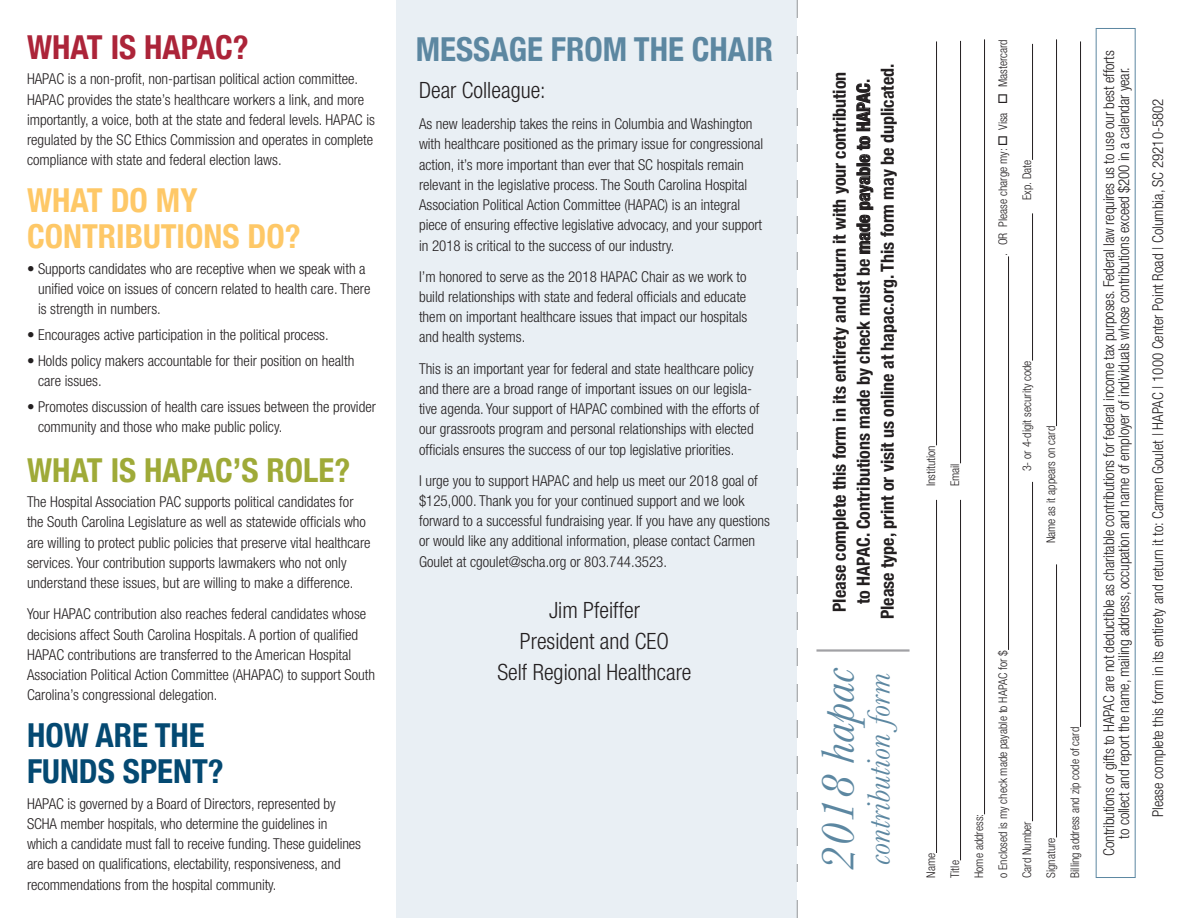
<style>
.page{position:relative;width:1188px;height:918px;background:#fff}
.page>*{position:absolute;margin:0;border:0;box-sizing:border-box;transform-origin:0 0}
.t1{font:italic 48px "Baskerville";color:#5c87a1}
.t2{font:700 condensed 33px/36px "Helvetica Neue";color:#fec867}
.t3{font:700 condensed 33px/36px "Helvetica Neue";color:#044972}
.t4{font:700 condensed 33px "Helvetica Neue";color:#5c87a1}
.t5{font:700 condensed 33px "Helvetica Neue";color:#9faa38}
.t6{font:italic 33px "Baskerville";color:#5c87a1}
.t7{font:700 condensed 33px "Helvetica Neue";color:#ac2439}
.t8{font:300 condensed 22.5px "Helvetica Neue";color:#231f20}
.t9{font:700 condensed 18px/24px "Helvetica Neue";color:#231f20;text-align:center}
.t10{font:300 condensed 15px/20.2px "Helvetica Neue";color:#231f20}
.t11{font:300 condensed 12px "Helvetica Neue";color:#231f20}
</style>
<div class="page">
<div style="left:396px;top:0;width:401px;height:918px;background:#e9eff4"></div>
<svg style="left:797px;top:0;width:1px;height:918px"></svg>
<svg style="left:856px;top:84px;width:17px;height:170px"></svg>
<hr style="left:936px;top:500px;width:1px;height:353px;background:#231f20">
<hr style="left:936px;top:41px;width:1px;height:404px;background:#231f20">
<hr style="left:960px;top:500px;width:1px;height:360px;background:#231f20">
<hr style="left:960px;top:41px;width:1px;height:422px;background:#231f20">
<hr style="left:984px;top:39px;width:1px;height:775px;background:#231f20">
<hr style="left:1008px;top:256px;width:1px;height:394px;background:#231f20">
<hr style="left:1032px;top:482px;width:1px;height:339px;background:#231f20">
<hr style="left:1032px;top:213px;width:1px;height:148px;background:#231f20">
<hr style="left:1032px;top:44px;width:1px;height:116px;background:#231f20">
<hr style="left:1056px;top:564px;width:1px;height:273px;background:#231f20">
<hr style="left:1056px;top:39px;width:1px;height:387px;background:#231f20">
<hr style="left:1080px;top:41px;width:1px;height:686px;background:#231f20">
<div style="left:1096px;top:28px;width:40px;height:850px;border:1px solid #5c87a1"></div>
<hr style="left:816px;top:649px;width:94px;height:3px;background:#a1a1a5">
<p class="t7" style="left:27px;top:20px;width:223px">WHAT IS HAPAC?</p>
<p class="t10" style="left:27px;top:69px;width:349px">HAPAC is a non-profit, non-partisan political action committee.<br>HAPAC provides the state’s healthcare workers a link, and more importantly, a voice, both at the state and federal levels. HAPAC is regulated by the SC Ethics Commission and operates in complete compliance with state and federal election laws.</p>
<p class="t2" style="left:27px;top:180px;width:275px">WHAT DO MY<br>CONTRIBUTIONS DO?</p>
<p class="t10" style="left:38px;top:258px;width:334px;text-indent:-11px">• Supports candidates who are receptive when we speak with a unified voice on issues of concern related to health care. There is strength in numbers.</p>
<p class="t10" style="left:27px;top:324px;width:303px">• Encourages active participation in the political process.</p>
<p class="t10" style="left:38px;top:350px;width:318px;text-indent:-11px">• Holds policy makers accountable for their position on health care issues.</p>
<p class="t10" style="left:38px;top:396px;width:339px;text-indent:-11px">• Promotes discussion of health care issues between the provider community and those who make public policy.</p>
<p class="t5" style="left:27px;top:442px;width:325px">WHAT IS HAPAC’S ROLE?</p>
<p class="t10" style="left:27px;top:492px;width:345px">The Hospital Association PAC supports political candidates for the South Carolina Legislature as well as statewide officials who are willing to protect public policies that preserve vital healthcare services. Your contribution supports lawmakers who not only understand these issues, but are willing to make a difference.</p>
<p class="t10" style="left:27px;top:604px;width:350px">Your HAPAC contribution also reaches federal candidates whose decisions affect South Carolina Hospitals. A portion of qualified HAPAC contributions are transferred to the American Hospital Association Political Action Committee (AHAPAC) to support South Carolina’s congressional delegation.</p>
<p class="t3" style="left:27px;top:715px;width:198px">HOW ARE THE<br>FUNDS SPENT?</p>
<p class="t10" style="left:27px;top:793px;width:336px">HAPAC is governed by a Board of Directors, represented by SCHA member hospitals, who determine the guidelines in which a candidate must fall to receive funding. These guidelines are based on qualifications, electability, responsiveness, and recommendations from the hospital community.</p>
<p class="t4" style="left:416px;top:22px;width:359px">MESSAGE FROM THE CHAIR</p>
<p class="t8" style="left:419px;top:77px;width:128px">Dear Colleague:</p>
<p class="t10" style="left:419px;top:114px;width:346px">As new leadership takes the reins in Columbia and Washington with healthcare positioned as the primary issue for congressional action, it’s more important than ever that SC hospitals remain relevant in the legislative process. The South Carolina Hospital Association Political Action Committee (HAPAC) is an integral piece of ensuring effective legislative advocacy, and your support in 2018 is critical to the success of our industry.</p>
<p class="t10" style="left:419px;top:266px;width:330px;text-align:justify">I’m honored to serve as the 2018 HAPAC Chair as we work to build relationships with state and federal officials and educate them on important healthcare issues that impact our hospitals and health systems.</p>
<p class="t10" style="left:419px;top:358px;width:342px">This is an important year for federal and state healthcare policy and there are a broad range of important issues on our legisla&shy;tive agenda. Your support of HAPAC combined with the efforts of our grassroots program and personal relationships with elected officials ensures the success of our top legislative priorities.</p>
<p class="t10" style="left:419px;top:470px;width:352px">I urge you to support HAPAC and help us meet our 2018 goal of $125,000. Thank you for your continued support and we look forward to a successful fundraising year. If you have any questions or would like any additional information, please contact Carmen Goulet at cgoulet@scha.org or 803.744.3523.</p>
<p class="t8" style="left:549px;top:597px;width:92px">Jim Pfeiffer</p>
<p class="t8" style="left:520px;top:628px;width:151px">President and CEO</p>
<p class="t8" style="left:497px;top:659px;width:196px">Self Regional Healthcare</p>
<p class="t9" style="left:826px;top:619px;width:557px;rotate:-90deg">Please complete this form in its entirety and return it with your contribution to HAPAC. Contributions made by check must be made payable to HAPAC.<br>Please type, print or visit us online at hapac.org. This form may be duplicated.</p>
<p class="t1" style="left:806px;top:871px;width:205px;rotate:-90deg">2018 hapac</p>
<p class="t6" style="left:857px;top:865px;width:194px;rotate:-90deg">contribution form</p>
<p class="t11" style="left:996px;top:256px;width:219px;rotate:-90deg">. OR Please charge my: □ Visa □ Mastercard</p>
<p class="t11" style="left:1020px;top:200px;width:42px;rotate:-90deg">Exp. Date</p>
<p class="t11" style="left:924px;top:486px;width:43px;rotate:-90deg">Institution</p>
<p class="t11" style="left:948px;top:486px;width:25px;rotate:-90deg">Email</p>
<p class="t11" style="left:1020px;top:471px;width:112px;rotate:-90deg">3- or 4-digit security code</p>
<p class="t11" style="left:1044px;top:543px;width:119px;rotate:-90deg">Name as it appears on card</p>
<p class="t11" style="left:924px;top:878px;width:26px;rotate:-90deg">Name</p>
<p class="t11" style="left:948px;top:878px;width:19px;rotate:-90deg">Title</p>
<p class="t11" style="left:972px;top:878px;width:65px;rotate:-90deg">Home address:</p>
<p class="t11" style="left:996px;top:878px;width:230px;rotate:-90deg">o Enclosed is my check made payable to HAPAC for $</p>
<p class="t11" style="left:1020px;top:878px;width:58px;rotate:-90deg">Card Number</p>
<p class="t11" style="left:1044px;top:878px;width:42px;rotate:-90deg">Signature</p>
<p class="t11" style="left:1068px;top:878px;width:152px;rotate:-90deg">Billing address and zip code of card</p>
<p class="t10" style="left:1101px;top:856px;width:807px;line-height:15px;text-align:center;rotate:-90deg">Contributions or gifts to HAPAC are not deductible as charitable contributions for federal income tax purposes. Federal law requires us to use our best efforts to collect and report the name, mailing address, occupation and name of employer of individuals whose contributions exceed $200 in a calendar year.</p>
<p class="t10" style="left:1148px;top:817px;width:720px;rotate:-90deg">Please complete this form in its entirety and return it to: Carmen Goulet | HAPAC | 1000 Center Point Road | Columbia, SC 29210-5802</p>
</div>
